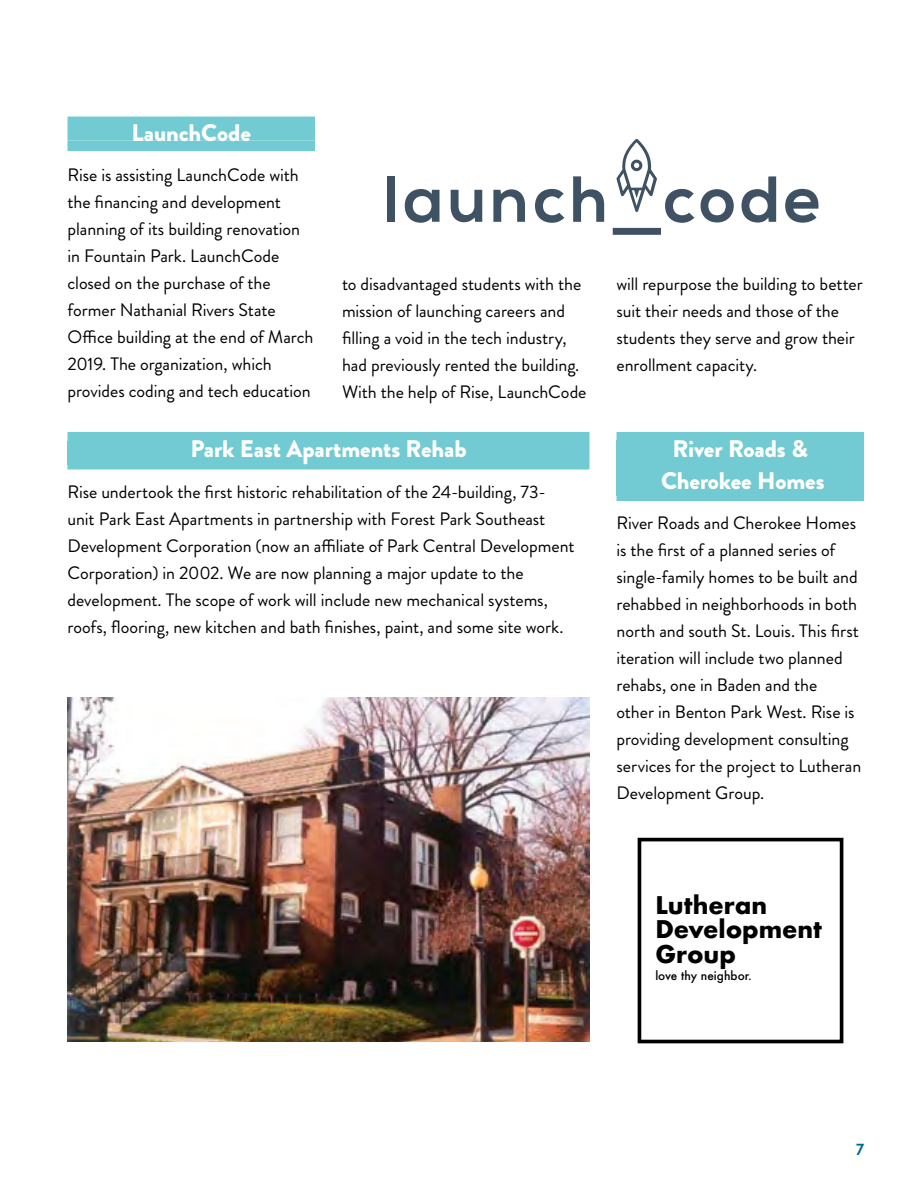
<style>
.page{position:relative;width:918px;height:1188px;background:#fff}
.page>*{position:absolute;margin:0;border:0;box-sizing:border-box;transform-origin:0 0}
.t1{font:900 24px/31.5px "Brandon Grotesque";letter-spacing:-.005em;color:#fff;text-align:center}
.t2{font:700 23.7px/24.3px "Futura";color:#000}
.t3{font:18px/27px "Brandon Grotesque";letter-spacing:-.005em;color:#000}
.t4{font:700 16.5px "Brandon Grotesque";color:#006892}
.t5{font:500 11.85px "Futura";color:#000}
</style>
<div class="page">
<div style="left:68px;top:117px;width:247px;height:24px;background:#72cbd2"></div>
<div style="left:68px;top:141px;width:247px;height:10px;background:#72cbd2"></div>
<div style="left:387px;top:176px;width:8px;height:46px;background:#3f5264"></div>
<svg style="left:405px;top:189px;width:35px;height:34px"></svg>
<svg style="left:785px;top:189px;width:34px;height:34px"></svg>
<svg style="left:451px;top:139px;width:325px;height:96px"></svg>
<div style="left:68px;top:432px;width:522px;height:25px;background:#72cbd2"></div>
<div style="left:68px;top:457px;width:522px;height:12px;background:#72cbd2"></div>
<div style="left:616px;top:441px;width:248px;height:55px;background:#72cbd2"></div>
<div style="left:616px;top:432px;width:248px;height:25px;background:#72cbd2"></div>
<div style="left:616px;top:489px;width:248px;height:12px;background:#72cbd2"></div>
<img style="left:68px;top:698px;width:522px;height:344px">
<div style="left:638px;top:838px;width:205px;height:205px;border:4px solid #000"></div>
<h1 class="t1" style="left:132px;top:117px;width:121px">LaunchCode</h1>
<p class="t3" style="left:68px;top:162px;width:247px">Rise is assisting LaunchCode with the financing and development planning of its building renovation in Fountain Park. LaunchCode closed on the purchase of the former Nathanial Rivers State<br>Office building at the end of March<br>2019. The organization, which provides coding and tech education</p>
<p class="t3" style="left:342px;top:270px;width:246px">to disadvantaged students with the mission of launching careers and filling a void in the tech industry, had previously rented the building.<br>With the help of Rise, LaunchCode</p>
<p class="t3" style="left:616px;top:270px;width:248px">will repurpose the building to better suit their needs and those of the students they serve and grow their enrollment capacity.</p>
<h1 class="t1" style="left:190px;top:434px;width:278px">Park East Apartments Rehab</h1>
<p class="t3" style="left:68px;top:479px;width:509px">Rise undertook the first historic rehabilitation of the 24-building, 73- unit Park East Apartments in partnership with Forest Park Southeast Development Corporation (now an affiliate of Park Central Development Corporation) in 2002. We are now planning a major update to the development. The scope of work will include new mechanical systems, roofs, flooring, new kitchen and bath finishes, paint, and some site work.</p>
<h1 class="t1" style="left:661px;top:434px;width:165px">River Roads &amp;<br>Cherokee Homes</h1>
<p class="t3" style="left:616px;top:510px;width:246px">River Roads and Cherokee Homes is the first of a planned series of single-family homes to be built and rehabbed in neighborhoods in both north and south St. Louis. This first iteration will include two planned rehabs, one in Baden and the<br>other in Benton Park West. Rise is providing development consulting services for the project to Lutheran<br>Development Group.</p>
<h2 class="t2" style="left:655px;top:893px;width:168px">Lutheran<br>Development<br>Group</h2>
<p class="t5" style="left:655px;top:967px;width:98px">love thy neighbor.</p>
<p class="t4" style="left:856px;top:1138px;width:9px">7</p>
</div>
